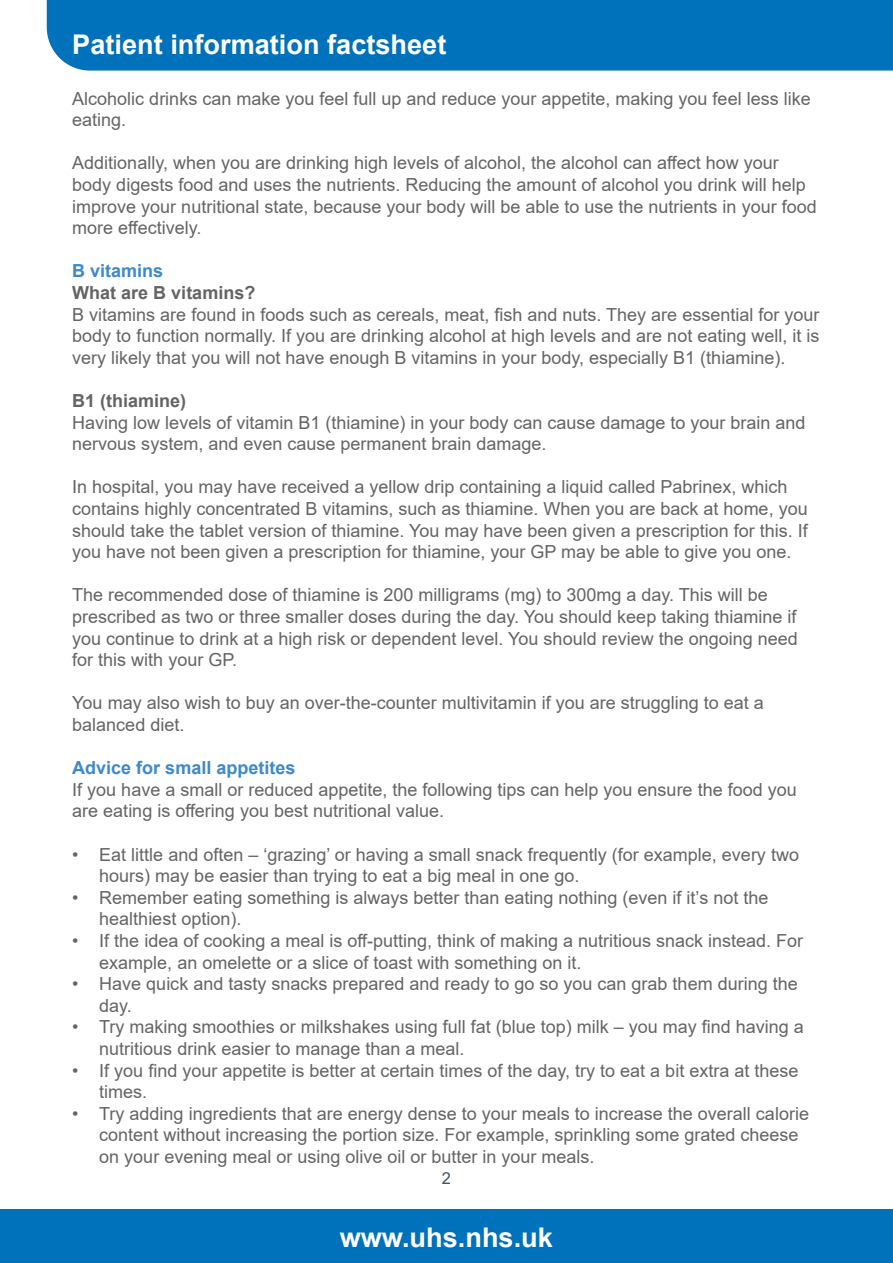
<style>
.page{position:relative;width:893px;height:1263px;background:#fff}
.page>*{position:absolute;margin:0;border:0;box-sizing:border-box;transform-origin:0 0}
.t1{font:700 27.15px "Arial";color:#fff}
.t2{font:18px/21.6px "Arial";color:#636466}
.t3{font:700 18px "Arial";color:#3d89c9}
.t4{font:700 18px "Arial";color:#636466}
.t5{font:16.5px "Arial";color:#3d5567}
</style>
<div class="page">
<div style="left:0;top:1209px;width:893px;height:54px;background:#0072bc"></div>
<div style="left:46px;top:0;width:847px;height:71px;background:#0072bc"></div>
<h1 class="t1" style="left:72px;top:25px;width:376px">Patient information factsheet</h1>
<p class="t2" style="left:72px;top:87px;width:740px">Alcoholic drinks can make you feel full up and reduce your appetite, making you feel less like eating.</p>
<p class="t2" style="left:72px;top:152px;width:746px">Additionally, when you are drinking high levels of alcohol, the alcohol can affect how your body digests food and uses the nutrients. Reducing the amount of alcohol you drink will help improve your nutritional state, because your body will be able to use the nutrients in your food more effectively.</p>
<p class="t3" style="left:72px;top:258px;width:93px">B vitamins</p>
<p class="t4" style="left:72px;top:280px;width:185px">What are B vitamins?</p>
<p class="t2" style="left:72px;top:303px;width:749px;text-align:justify">B vitamins are found in foods such as cereals, meat, fish and nuts. They are essential for your body to function normally. If you are drinking alcohol at high levels and are not eating well, it is very likely that you will not have enough B vitamins in your body, especially B1 (thiamine).</p>
<p class="t4" style="left:72px;top:388px;width:116px">B1 (thiamine)</p>
<p class="t2" style="left:72px;top:411px;width:735px">Having low levels of vitamin B1 (thiamine) in your body can cause damage to your brain and nervous system, and even cause permanent brain damage.</p>
<p class="t2" style="left:72px;top:476px;width:737px">In hospital, you may have received a yellow drip containing a liquid called Pabrinex, which contains highly concentrated B vitamins, such as thiamine. When you are back at home, you should take the tablet version of thiamine. You may have been given a prescription for this. If you have not been given a prescription for thiamine, your GP may be able to give you one.</p>
<p class="t2" style="left:72px;top:584px;width:727px">The recommended dose of thiamine is 200 milligrams (mg) to 300mg a day. This will be prescribed as two or three smaller doses during the day. You should keep taking thiamine if you continue to drink at a high risk or dependent level. You should review the ongoing need for this with your GP.</p>
<p class="t2" style="left:72px;top:692px;width:693px">You may also wish to buy an over-the-counter multivitamin if you are struggling to eat a balanced diet.</p>
<p class="t3" style="left:72px;top:755px;width:225px">Advice for small appetites</p>
<p class="t2" style="left:72px;top:778px;width:726px">If you have a small or reduced appetite, the following tips can help you ensure the food you are eating is offering you best nutritional value.</p>
<p class="t2" style="left:99px;top:843px;width:701px;text-indent:-27px">• Eat little and often – ‘grazing’ or having a small snack frequently (for example, every two hours) may be easier than trying to eat a big meal in one go.</p>
<p class="t2" style="left:99px;top:886px;width:671px;text-indent:-27px">• Remember eating something is always better than eating nothing (even if it’s not the healthiest option).</p>
<p class="t2" style="left:99px;top:930px;width:705px;text-indent:-27px">• If the idea of cooking a meal is off-putting, think of making a nutritious snack instead. For example, an omelette or a slice of toast with something on it.</p>
<p class="t2" style="left:99px;top:973px;width:700px;text-indent:-27px">• Have quick and tasty snacks prepared and ready to go so you can grab them during the day.</p>
<p class="t2" style="left:99px;top:1016px;width:706px;text-indent:-27px">• Try making smoothies or milkshakes using full fat (blue top) milk – you may find having a nutritious drink easier to manage than a meal.</p>
<p class="t2" style="left:99px;top:1059px;width:701px;text-indent:-27px">• If you find your appetite is better at certain times of the day, try to eat a bit extra at these times.</p>
<p class="t2" style="left:99px;top:1102px;width:711px;text-indent:-27px">• Try adding ingredients that are energy dense to your meals to increase the overall calorie content without increasing the portion size. For example, sprinkling some grated cheese on your evening meal or using olive oil or butter in your meals.</p>
<p class="t5" style="left:442px;top:1166px;width:11px">2</p>
<h1 class="t1" style="left:340px;top:1218px;width:215px">www.uhs.nhs.uk</h1>
</div>
